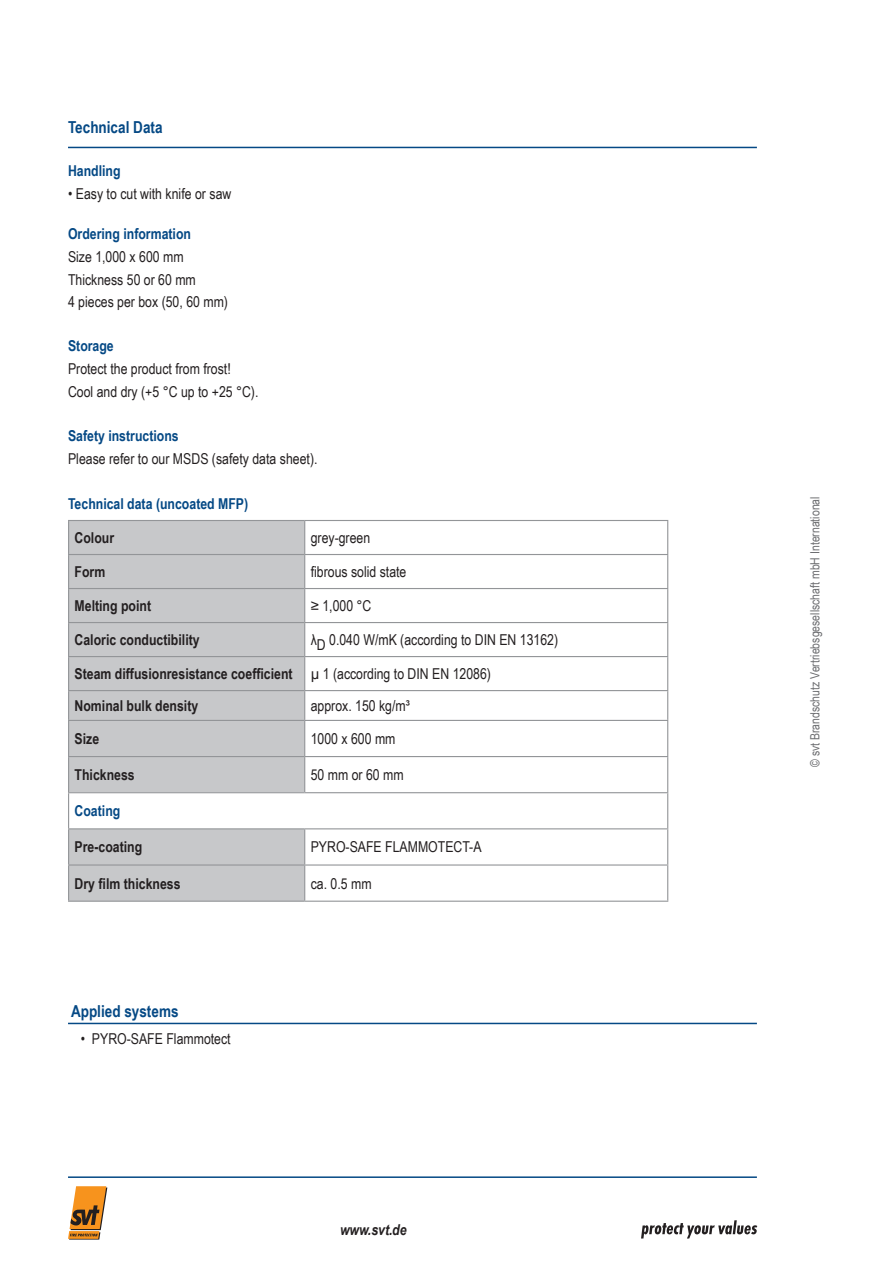
<style>
.page{position:relative;width:893px;height:1263px;background:#fff}
.page>*{position:absolute;margin:0;border:0;box-sizing:border-box;transform-origin:0 0}
.t1{font:700 16.5px "Arial Narrow";color:#054985}
.t2{font:15px/22.2px "Arial Narrow";color:#231f20}
.t3{font:700 15px/32px "Arial Narrow";color:#231f20}
.t4{font:700 15px "Arial Narrow";color:#054985}
.t5{font:italic 700 15px "Arial Narrow";color:#231f20}
.t6{font:12.75px "Arial Narrow";color:#6c6d70}
.s1{font-weight:400}
</style>
<div class="page">
<svg style="left:641px;top:1220px;width:116px;height:18px"></svg>
<hr style="left:68px;top:147px;width:689px;height:1px;background:#054985">
<svg style="left:68px;top:1186px;width:39px;height:53px"></svg>
<hr style="left:68px;top:1176px;width:689px;height:2px;background:#054985">
<hr style="left:68px;top:1023px;width:689px;height:1px;background:#054985">
<div style="left:69px;top:521px;width:235px;height:380px;background:#c7c8ca"></div>
<div style="left:69px;top:793px;width:599px;height:36px;background:#fff"></div>
<hr style="left:68px;top:520px;width:237px;height:1px;background:#939598">
<hr style="left:68px;top:521px;width:1px;height:33px;background:#939598">
<hr style="left:305px;top:520px;width:363px;height:1px;background:#939598">
<hr style="left:304px;top:521px;width:1px;height:33px;background:#939598">
<hr style="left:667px;top:521px;width:1px;height:33px;background:#939598">
<hr style="left:68px;top:554px;width:237px;height:1px;background:#939598">
<hr style="left:68px;top:555px;width:1px;height:33px;background:#939598">
<hr style="left:305px;top:554px;width:363px;height:1px;background:#939598">
<hr style="left:304px;top:555px;width:1px;height:33px;background:#939598">
<hr style="left:667px;top:555px;width:1px;height:33px;background:#939598">
<hr style="left:68px;top:588px;width:237px;height:1px;background:#939598">
<hr style="left:68px;top:589px;width:1px;height:33px;background:#939598">
<hr style="left:305px;top:588px;width:363px;height:1px;background:#939598">
<hr style="left:304px;top:589px;width:1px;height:33px;background:#939598">
<hr style="left:667px;top:589px;width:1px;height:33px;background:#939598">
<hr style="left:68px;top:622px;width:237px;height:1px;background:#939598">
<hr style="left:68px;top:623px;width:1px;height:33px;background:#939598">
<hr style="left:305px;top:622px;width:363px;height:1px;background:#939598">
<hr style="left:304px;top:623px;width:1px;height:33px;background:#939598">
<hr style="left:667px;top:623px;width:1px;height:33px;background:#939598">
<hr style="left:68px;top:656px;width:237px;height:1px;background:#939598">
<hr style="left:68px;top:657px;width:1px;height:33px;background:#939598">
<hr style="left:305px;top:656px;width:363px;height:1px;background:#939598">
<hr style="left:304px;top:657px;width:1px;height:33px;background:#939598">
<hr style="left:667px;top:657px;width:1px;height:33px;background:#939598">
<hr style="left:68px;top:690px;width:237px;height:1px;background:#939598">
<svg style="left:68px;top:691px;width:1px;height:29px"></svg>
<hr style="left:305px;top:690px;width:363px;height:1px;background:#939598">
<svg style="left:304px;top:691px;width:1px;height:29px"></svg>
<svg style="left:667px;top:691px;width:1px;height:29px"></svg>
<hr style="left:68px;top:720px;width:237px;height:1px;background:#939598">
<hr style="left:68px;top:721px;width:1px;height:35px;background:#939598">
<hr style="left:305px;top:720px;width:363px;height:1px;background:#939598">
<hr style="left:304px;top:721px;width:1px;height:35px;background:#939598">
<hr style="left:667px;top:721px;width:1px;height:35px;background:#939598">
<hr style="left:68px;top:756px;width:237px;height:1px;background:#939598">
<hr style="left:68px;top:757px;width:1px;height:35px;background:#939598">
<hr style="left:305px;top:756px;width:363px;height:1px;background:#939598">
<hr style="left:304px;top:757px;width:1px;height:35px;background:#939598">
<hr style="left:667px;top:757px;width:1px;height:35px;background:#939598">
<hr style="left:68px;top:792px;width:237px;height:1px;background:#939598">
<hr style="left:68px;top:793px;width:1px;height:35px;background:#939598">
<hr style="left:305px;top:792px;width:363px;height:1px;background:#939598">
<hr style="left:667px;top:793px;width:1px;height:35px;background:#939598">
<hr style="left:68px;top:828px;width:237px;height:1px;background:#939598">
<hr style="left:68px;top:829px;width:1px;height:35px;background:#939598">
<hr style="left:305px;top:828px;width:363px;height:1px;background:#939598">
<hr style="left:304px;top:829px;width:1px;height:35px;background:#939598">
<hr style="left:667px;top:829px;width:1px;height:35px;background:#939598">
<hr style="left:68px;top:864px;width:237px;height:1px;background:#939598">
<hr style="left:68px;top:865px;width:1px;height:36px;background:#939598">
<hr style="left:305px;top:864px;width:363px;height:1px;background:#939598">
<hr style="left:304px;top:865px;width:1px;height:36px;background:#939598">
<hr style="left:667px;top:865px;width:1px;height:36px;background:#939598">
<hr style="left:68px;top:901px;width:237px;height:1px;background:#939598">
<hr style="left:305px;top:901px;width:363px;height:1px;background:#939598">
<p class="t1" style="left:68px;top:115px;width:96px">Technical Data</p>
<p class="t4" style="left:68px;top:159px;width:54px">Handling</p>
<p class="t2" style="left:68px;top:182px;width:165px">• Easy to cut with knife or saw</p>
<p class="t4" style="left:68px;top:223px;width:125px">Ordering information</p>
<p class="t2" style="left:68px;top:245px;width:161px">Size 1,000 x 600 mm<br>Thickness 50 or 60 mm<br>4 pieces per box (50, 60 mm)</p>
<p class="t4" style="left:68px;top:335px;width:47px">Storage</p>
<p class="t2" style="left:68px;top:357px;width:192px">Protect the product from frost!<br>Cool and dry (+5 °C up to +25 °C).</p>
<p class="t4" style="left:68px;top:424px;width:112px">Safety instructions</p>
<p class="t2" style="left:68px;top:447px;width:251px">Please refer to our MSDS (safety data sheet).</p>
<p class="t4" style="left:68px;top:492px;width:182px">Technical data (uncoated MFP)</p>
<p class="t3" style="left:75px;top:521px;width:41px">Colour</p>
<p class="t2" style="left:311px;top:526px;width:61px">grey-green</p>
<p class="t3" style="left:75px;top:555px;width:32px">Form</p>
<p class="t2" style="left:311px;top:560px;width:97px">fibrous solid state</p>
<p class="t3" style="left:75px;top:589px;width:78px">Melting point</p>
<p class="t2" style="left:311px;top:594px;width:62px">≥ 1,000 °C</p>
<p class="t3" style="left:75px;top:623px;width:127px">Caloric conductibility</p>
<p class="t2" style="left:311px;top:628px;width:249px">λD 0.040 W/mK (according to DIN EN 13162)</p>
<p class="t3" style="left:75px;top:657px;width:418px">Steam diffusionresistance coefficient <span class="s1">µ 1 (according to DIN EN 12086)<br></span>Nominal bulk density</p>
<p class="t2" style="left:311px;top:694px;width:101px">approx. 150 kg/m³</p>
<p class="t3" style="left:75px;top:722px;width:26px">Size</p>
<p class="t2" style="left:311px;top:727px;width:86px">1000 x 600 mm</p>
<p class="t3" style="left:75px;top:758px;width:62px">Thickness</p>
<p class="t2" style="left:311px;top:763px;width:94px">50 mm or 60 mm</p>
<p class="t4" style="left:75px;top:800px;width:47px">Coating</p>
<p class="t3" style="left:75px;top:830px;width:69px">Pre-coating</p>
<p class="t2" style="left:311px;top:835px;width:172px">PYRO-SAFE FLAMMOTECT-A</p>
<p class="t3" style="left:75px;top:866px;width:107px">Dry film thickness</p>
<p class="t2" style="left:311px;top:872px;width:62px">ca. 0.5 mm</p>
<p class="t1" style="left:71px;top:999px;width:109px">Applied systems</p>
<p class="t2" style="left:81px;top:1027px;width:151px">• PYRO-SAFE Flammotect</p>
<p class="t5" style="left:340px;top:1218px;width:68px">www.svt.de</p>
<p class="t6" style="left:805px;top:767px;width:272px;rotate:-90deg">© svt Brandschutz Vertriebsgesellschaft mbH International</p>
</div>
